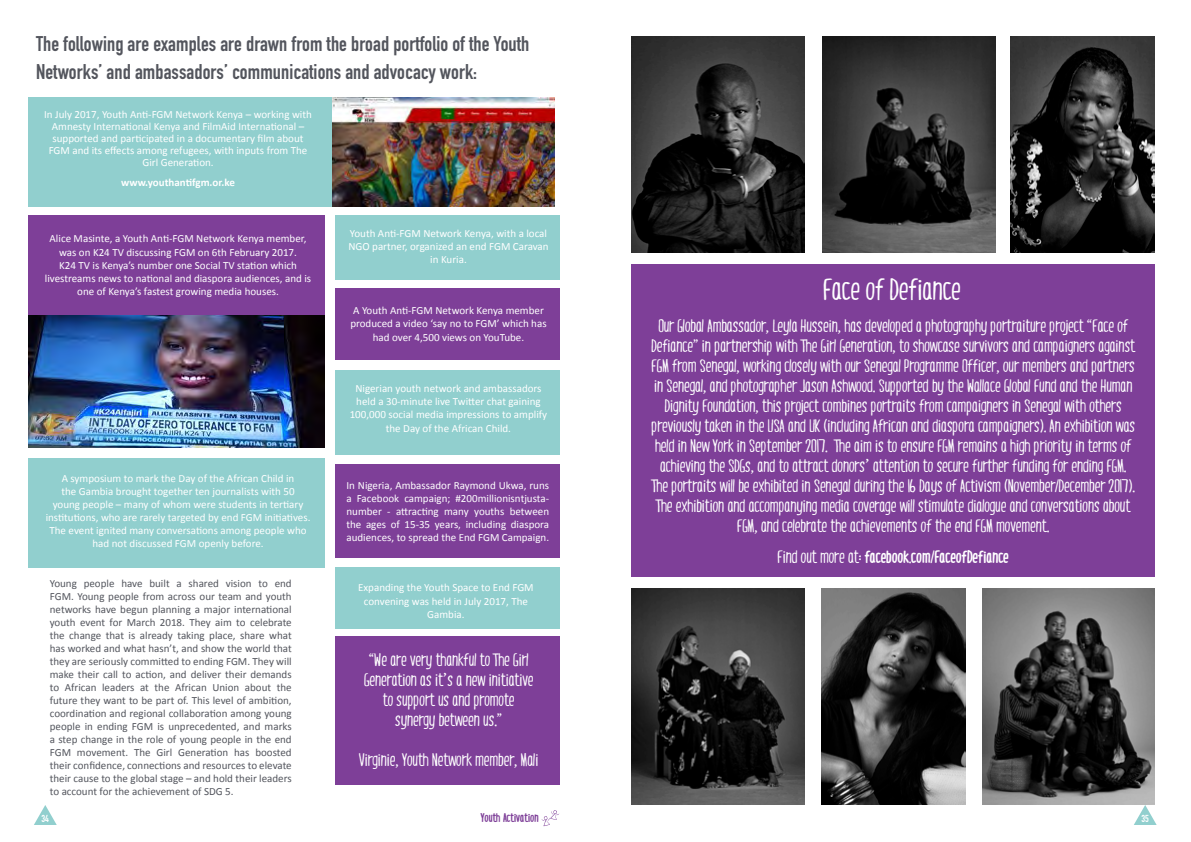
<style>
.page{position:relative;width:1191px;height:842px;background:#fff}
.page>*{position:absolute;margin:0;border:0;box-sizing:border-box;transform-origin:0 0}
.t1{font:29px "MARI&DAVID";color:#fff}
.t2{font:700 21px/28px "DIN Condensed";letter-spacing:.005em;color:#53555d}
.t3{font:17px/20px "MARI&DAVID";color:#fff;text-align:center}
.t4{font:700 17px "MARI&DAVID";color:#fff}
.t5{font:700 12px "MARI&DAVID";letter-spacing:.01em;color:#7e3f98}
.t6{font:11px/13.2px "Calibri";color:#fff;text-align:center}
.t7{font:11px/13px "Calibri";color:#53555d;text-align:justify}
.t8{font:700 11px "Calibri";color:#fff}
.t9{font:700 10px "DIN Condensed";color:#fff}
.s1{font-size:17px;color:#7e3f98}
.s2{font-weight:400}
</style>
<div class="page">
<svg style="left:34px;top:805px;width:23px;height:20px"></svg>
<div style="left:28px;top:215px;width:297px;height:100px;background:#7e3f98"></div>
<div style="left:335px;top:369px;width:224px;height:85px;background:#91cfce"></div>
<div style="left:28px;top:459px;width:297px;height:109px;background:#91cfce"></div>
<img style="left:28px;top:315px;width:297px;height:133px">
<img style="left:332px;top:98px;width:222px;height:109px">
<svg style="left:1134px;top:805px;width:22px;height:20px"></svg>
<div style="left:28px;top:98px;width:304px;height:109px;background:#91cfce"></div>
<div style="left:335px;top:567px;width:224px;height:62px;background:#91cfce"></div>
<div style="left:335px;top:216px;width:224px;height:64px;background:#91cfce"></div>
<div style="left:335px;top:288px;width:224px;height:72px;background:#7e3f98"></div>
<div style="left:335px;top:464px;width:224px;height:94px;background:#7e3f98"></div>
<div style="left:335px;top:636px;width:224px;height:149px;background:#7e3f98"></div>
<div style="left:631px;top:265px;width:524px;height:312px;background:#7e3f98"></div>
<img style="left:631px;top:589px;width:173px;height:216px">
<img style="left:631px;top:36px;width:173px;height:216px">
<img style="left:821px;top:589px;width:144px;height:216px">
<img style="left:1010px;top:36px;width:145px;height:216px">
<img style="left:982px;top:589px;width:173px;height:216px">
<img style="left:822px;top:36px;width:173px;height:216px">
<svg style="left:541px;top:810px;width:18px;height:16px"></svg>
<h2 class="t2" style="left:36px;top:29px;width:495px">The following are examples are drawn from the broad portfolio of the Youth<br>Networks’ and ambassadors’ communications and advocacy work:</h2>
<p class="t6" style="left:44px;top:108px;width:269px;line-height:11.9px">In July 2017, Youth Anti-FGM Network Kenya – working with Amnesty International Kenya and FilmAid International – supported and participated in a documentary film about FGM and its effects among refugees, with inputs from The Girl Generation.</p>
<p class="t8" style="left:121px;top:176px;width:115px">www.youthantifgm.or.ke</p>
<p class="t6" style="left:45px;top:232px;width:268px">Alice Masinte, a Youth Anti-FGM Network Kenya member, was on K24 TV discussing FGM on 6th February 2017.<br>K24 TV is Kenya’s number one Social TV station which livestreams news to national and diaspora audiences, and is one of Kenya’s fastest growing media houses.</p>
<p class="t6" style="left:46px;top:472px;width:266px">A symposium to mark the Day of the African Child in<br>the Gambia brought together ten journalists with 50<br>young people – many of whom were students in tertiary institutions, who are rarely targeted by end FGM initiatives.<br>The event ignited many conversations among people who had not discussed FGM openly before.</p>
<p class="t7" style="left:50px;top:577px;width:243px">Young people have built a shared vision to end FGM. Young people from across our team and youth networks have begun planning a major international youth event for March 2018. They aim to celebrate the change that is already taking place, share what has worked and what hasn’t, and show the world that they are seriously committed to ending FGM. They will make their call to action, and deliver their demands to African leaders at the African Union about the future they want to be part of. This level of ambition, coordination and regional collaboration among young people in ending FGM is unprecedented, and marks a step change in the role of young people in the end FGM movement. The Girl Generation has boosted their confidence, connections and resources to elevate their cause to the global stage – and hold their leaders to account for the achievement of SDG 5.</p>
<p class="t6" style="left:348px;top:226px;width:202px">Youth Anti-FGM Network Kenya, with a local<br>NGO partner, organized an end FGM Caravan in Kuria.</p>
<p class="t6" style="left:350px;top:303px;width:198px">A Youth Anti-FGM Network Kenya member produced a video ‘say no to FGM’ which has had over 4,500 views on YouTube.</p>
<p class="t6" style="left:350px;top:381px;width:199px">Nigerian youth network and ambassadors held a 30-minute live Twitter chat gaining 100,000 social media impressions to amplify the Day of the African Child.</p>
<p class="t6" style="left:346px;top:478px;width:204px;text-align:justify">In Nigeria, Ambassador Raymond Ukwa, runs a Facebook campaign; #200millionisntjusta&shy;number - attracting many youths between the ages of 15-35 years, including diaspora audiences, to spread the End FGM Campaign.</p>
<p class="t6" style="left:358px;top:580px;width:177px">Expanding the Youth Space to End FGM convening was held in July 2017, The<br>Gambia.</p>
<h3 class="t3" style="left:364px;top:648px;width:171px">“We are very thankful to The Girl<br>Generation as it’s a new initiative to support us and promote synergy between us.”</h3>
<h3 class="t3" style="left:359px;top:748px;width:181px">Virginie, Youth Network member, Mali</h3>
<h1 class="t1" style="left:823px;top:269px;width:142px">Face of Defiance<span class="s1">.</span></h1>
<p class="t3" style="left:651px;top:314px;width:485px">Our Global Ambassador, Leyla Hussein, has developed a photography portraiture project “Face of Defiance” in partnership with The Girl Generation, to showcase survivors and campaigners against FGM from Senegal, working closely with our Senegal Programme Officer, our members and partners in Senegal, and photographer Jason Ashwood. Supported by the Wallace Global Fund and the Human Dignity Foundation, this project combines portraits from campaigners in Senegal with others previously taken in the USA and UK (including African and diaspora campaigners). An exhibition was held in New York in September 2017. The aim is to ensure FGM remains a high priority in terms of achieving the SDGs, and to attract donors’ attention to secure further funding for ending FGM.<br>The portraits will be exhibited in Senegal during the 16 Days of Activism (November/December 2017).<br>The exhibition and accompanying media coverage will stimulate dialogue and conversations about FGM, and celebrate the achievements of the end FGM movement.</p>
<h3 class="t4" style="left:777px;top:546px;width:233px"><span class="s2">Find out more at:</span> facebook.com/FaceofDefiance</h3>
<p class="t5" style="left:481px;top:810px;width:59px">Youth Activation</p>
<p class="t9" style="left:42px;top:812px;width:9px">34</p>
<p class="t9" style="left:1141px;top:812px;width:9px">35</p>
</div>
